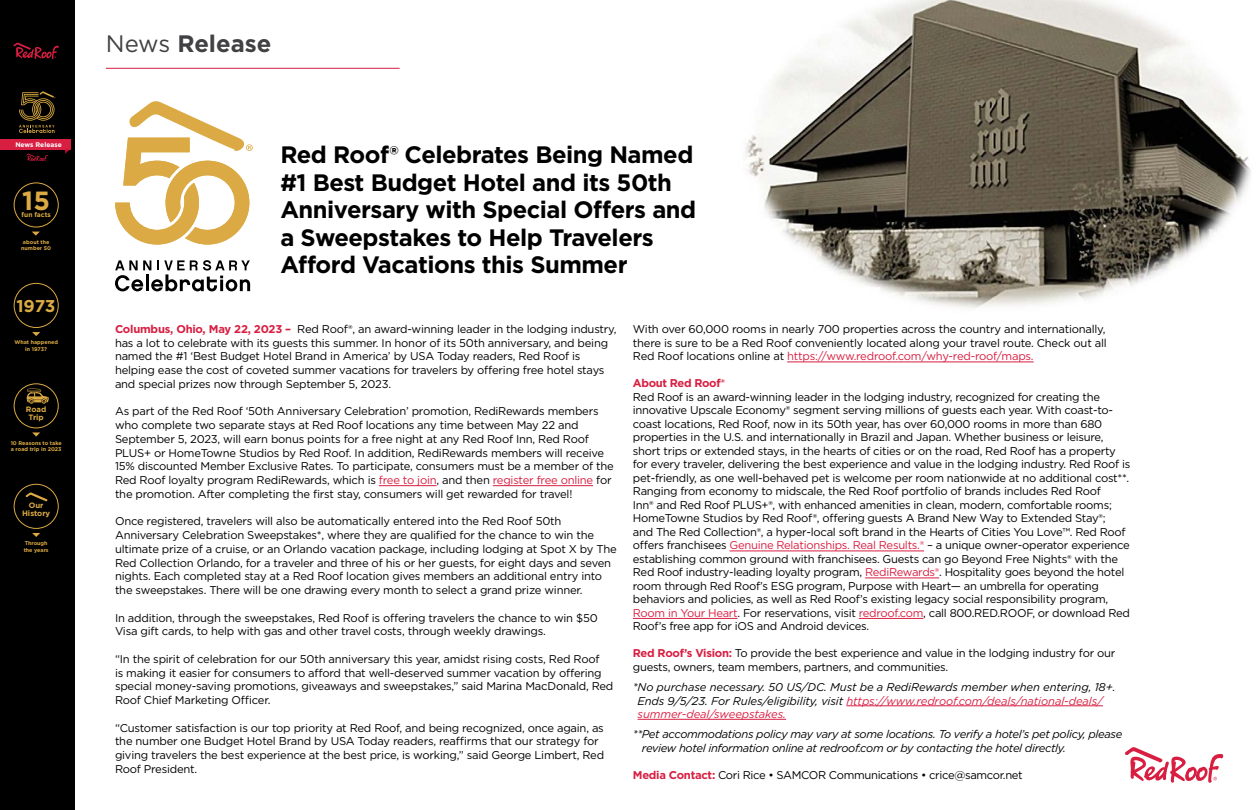
<style>
.page{position:relative;width:1260px;height:810px;background:#fff}
.page>*{position:absolute;margin:0;border:0;box-sizing:border-box;transform-origin:0 0}
.t1{font:700 26.25px "Gotham";color:#dcaa44}
.t2{font:700 23.88px "Gotham";color:#414042}
.t3{font:700 23.75px/27.5px "Gotham";letter-spacing:-.02em;color:#000}
.t4{font:700 17.12px "Gotham";color:#dcaa44}
.t5{font:11.25px/13.8px "Gotham";letter-spacing:-.025em;color:#000}
.t6{font:italic 11.25px/13.5px "Gotham";letter-spacing:-.01em;color:#000}
.t7{font:italic 11.25px/13.5px "Gotham";letter-spacing:-.03em;color:#000}
.t8{font:700 11.25px "Gotham";letter-spacing:-.03em;color:#d81e41}
.t9{font:700 7.75px/8.1px "Gotham";color:#dcaa44;text-align:center}
.t10{font:700 6.75px "Gotham";color:#dcaa44}
.t11{font:700 6.62px "Gotham";color:#fff}
.t12{font:700 5.38px/6.5px "Gotham";color:#dcaa44;text-align:center}
.s1{font-weight:400}
.s2{font-weight:700;color:#d81e41}
.s3{color:#d81e41}
</style>
<div class="page">
<img style="left:745px;top:0;width:506px;height:308px">
<div style="left:0;top:0;width:74px;height:810px;background:#000"></div>
<svg style="left:13px;top:42px;width:46px;height:17px"></svg>
<svg style="left:1125px;top:747px;width:99px;height:36px"></svg>
<hr style="left:379px;top:485px;width:58px;height:1px;background:#d81e41">
<hr style="left:493px;top:485px;width:100px;height:1px;background:#d81e41">
<hr style="left:787px;top:362px;width:247px;height:1px;background:#d81e41">
<hr style="left:729px;top:551px;width:195px;height:1px;background:#d81e41">
<hr style="left:865px;top:578px;width:74px;height:1px;background:#d81e41">
<hr style="left:633px;top:618px;width:104px;height:1px;background:#d81e41">
<hr style="left:859px;top:618px;width:64px;height:1px;background:#d81e41">
<hr style="left:846px;top:706px;width:257px;height:1px;background:#d81e41">
<hr style="left:638px;top:719px;width:148px;height:1px;background:#d81e41">
<hr style="left:106px;top:68px;width:294px;height:1px;background:#d81e41">
<div style="left:0;top:139px;width:70px;height:11px;background:#d81e41"></div>
<svg style="left:19px;top:91px;width:37px;height:42px"></svg>
<svg style="left:26px;top:154px;width:22px;height:8px"></svg>
<svg style="left:115px;top:260px;width:135px;height:31px"></svg>
<svg style="left:115px;top:101px;width:138px;height:144px"></svg>
<div style="left:14px;top:283px;width:44px;height:45px;border:1px solid #dcaa44;border-radius:50%"></div>
<svg style="left:32px;top:332px;width:8px;height:4px"></svg>
<div style="left:14px;top:384px;width:44px;height:44px;border:1px solid #dcaa44;border-radius:50%"></div>
<svg style="left:32px;top:432px;width:8px;height:5px"></svg>
<svg style="left:27px;top:388px;width:22px;height:16px"></svg>
<div style="left:14px;top:484px;width:44px;height:45px;border:1px solid #dcaa44;border-radius:50%"></div>
<svg style="left:32px;top:533px;width:8px;height:4px"></svg>
<svg style="left:25px;top:492px;width:23px;height:10px"></svg>
<div style="left:14px;top:183px;width:44px;height:44px;border:1px solid #dcaa44;border-radius:50%"></div>
<svg style="left:32px;top:232px;width:8px;height:4px"></svg>
<p class="t11" style="left:15px;top:140px;width:48px">News Release</p>
<h1 class="t1" style="left:22px;top:183px;width:29px">15</h1>
<p class="t10" style="left:22px;top:210px;width:31px">fun facts</p>
<p class="t12" style="left:21px;top:239px;width:31px">about the number 50</p>
<h3 class="t4" style="left:16px;top:294px;width:41px">1973</h3>
<p class="t12" style="left:14px;top:339px;width:45px">What happened in 1973?</p>
<p class="t9" style="left:26px;top:405px;width:22px">Road<br>Trip</p>
<p class="t12" style="left:11px;top:440px;width:53px;text-align:left">10 Reasons to take a road trip in 2023</p>
<p class="t9" style="left:22px;top:501px;width:30px">Our<br>History</p>
<p class="t12" style="left:24px;top:540px;width:26px;text-align:left">Through the years</p>
<h2 class="t2" style="left:106px;top:28px;width:167px"><span class="s1">News</span> Release</h2>
<h3 class="t3" style="left:280px;top:141px;width:417px">Red Roof® Celebrates Being Named #1 Best Budget Hotel and its 50th<br>Anniversary with Special Offers and a Sweepstakes to Help Travelers<br>Afford Vacations this Summer</h3>
<p class="t5" style="left:115px;top:322px;width:503px"><span class="s2">Columbus, Ohio, May 22, 2023 –</span> Red Roof®, an award-winning leader in the lodging industry, has a lot to celebrate with its guests this summer. In honor of its 50th anniversary, and being named the #1 ‘Best Budget Hotel Brand in America’ by USA Today readers, Red Roof is helping ease the cost of coveted summer vacations for travelers by offering free hotel stays and special prizes now through September 5, 2023.</p>
<p class="t5" style="left:115px;top:404px;width:500px">As part of the Red Roof ‘50th Anniversary Celebration’ promotion, RediRewards members who complete two separate stays at Red Roof locations any time between May 22 and September 5, 2023, will earn bonus points for a free night at any Red Roof Inn, Red Roof PLUS+ or HomeTowne Studios by Red Roof. In addition, RediRewards members will receive 15% discounted Member Exclusive Rates. To participate, consumers must be a member of the Red Roof loyalty program RediRewards, which is <span class="s3">free to join</span>, and then <span class="s3">register free online</span> for the promotion. After completing the first stay, consumers will get rewarded for travel!</p>
<p class="t5" style="left:115px;top:514px;width:503px">Once registered, travelers will also be automatically entered into the Red Roof 50th Anniversary Celebration Sweepstakes*, where they are qualified for the chance to win the ultimate prize of a cruise, or an Orlando vacation package, including lodging at Spot X by The Red Collection Orlando, for a traveler and three of his or her guests, for eight days and seven nights. Each completed stay at a Red Roof location gives members an additional entry into the sweepstakes. There will be one drawing every month to select a grand prize winner.</p>
<p class="t5" style="left:115px;top:611px;width:484px">In addition, through the sweepstakes, Red Roof is offering travelers the chance to win $50<br>Visa gift cards, to help with gas and other travel costs, through weekly drawings.</p>
<p class="t5" style="left:115px;top:652px;width:500px">“In the spirit of celebration for our 50th anniversary this year, amidst rising costs, Red Roof<br>is making it easier for consumers to afford that well-deserved summer vacation by offering special money-saving promotions, giveaways and sweepstakes,” said Marina MacDonald, Red Roof Chief Marketing Officer.</p>
<p class="t5" style="left:115px;top:721px;width:491px">“Customer satisfaction is our top priority at Red Roof, and being recognized, once again, as the number one Budget Hotel Brand by USA Today readers, reaffirms that our strategy for giving travelers the best experience at the best price, is working,” said George Limbert, Red Roof President.</p>
<p class="t5" style="left:633px;top:322px;width:475px;text-align:justify">With over 60,000 rooms in nearly 700 properties across the country and internationally, there is sure to be a Red Roof conveniently located along your travel route. Check out all Red Roof locations online at <span class="s3">https://www.redroof.com/why-red-roof/maps.</span></p>
<p class="t8" style="left:633px;top:376px;width:94px">About Red Roof®</p>
<p class="t5" style="left:633px;top:390px;width:499px">Red Roof is an award-winning leader in the lodging industry, recognized for creating the innovative Upscale Economy® segment serving millions of guests each year. With coast-to&shy;coast locations, Red Roof, now in its 50th year, has over 60,000 rooms in more than 680 properties in the U.S. and internationally in Brazil and Japan. Whether business or leisure, short trips or extended stays, in the hearts of cities or on the road, Red Roof has a property for every traveler, delivering the best experience and value in the lodging industry. Red Roof is pet-friendly, as one well-behaved pet is welcome per room nationwide at no additional cost**.<br>Ranging from economy to midscale, the Red Roof portfolio of brands includes Red Roof<br>Inn® and Red Roof PLUS+®, with enhanced amenities in clean, modern, comfortable rooms; HomeTowne Studios by Red Roof®, offering guests A Brand New Way to Extended Stay®;<br>and The Red Collection®, a hyper-local soft brand in the Hearts of Cities You Love™. Red Roof offers franchisees <span class="s3">Genuine Relationships. Real Results.®</span> – a unique owner-operator experience establishing common ground with franchisees. Guests can go Beyond Free Nights® with the Red Roof industry-leading loyalty program, <span class="s3">RediRewards®</span>. Hospitality goes beyond the hotel room through Red Roof’s ESG program, Purpose with Heart— an umbrella for operating behaviors and policies, as well as Red Roof’s existing legacy social responsibility program, <span class="s3">Room in Your Heart</span>. For reservations, visit <span class="s3">redroof.com</span>, call 800.RED.ROOF, or download Red Roof’s free app for iOS and Android devices.</p>
<p class="t5" style="left:633px;top:646px;width:484px"><span class="s2">Red Roof’s Vision:</span> To provide the best experience and value in the lodging industry for our guests, owners, team members, partners, and communities.</p>
<p class="t6" style="left:638px;top:680px;width:479px;text-indent:-5px">*No purchase necessary. 50 US/DC. Must be a RediRewards member when entering, 18+.<br>Ends 9/5/23. For Rules/eligibility, visit <span class="s3">https://www.redroof.com/deals/national-deals/ summer-deal/sweepstakes.</span></p>
<p class="t7" style="left:642px;top:727px;width:482px;text-indent:-9px">**Pet accommodations policy may vary at some locations. To verify a hotel’s pet policy, please review hotel information online at redroof.com or by contacting the hotel directly.</p>
<p class="t5" style="left:633px;top:768px;width:391px"><span class="s2">Media Contact:</span> Cori Rice • SAMCOR Communications • crice@samcor.net</p>
</div>
